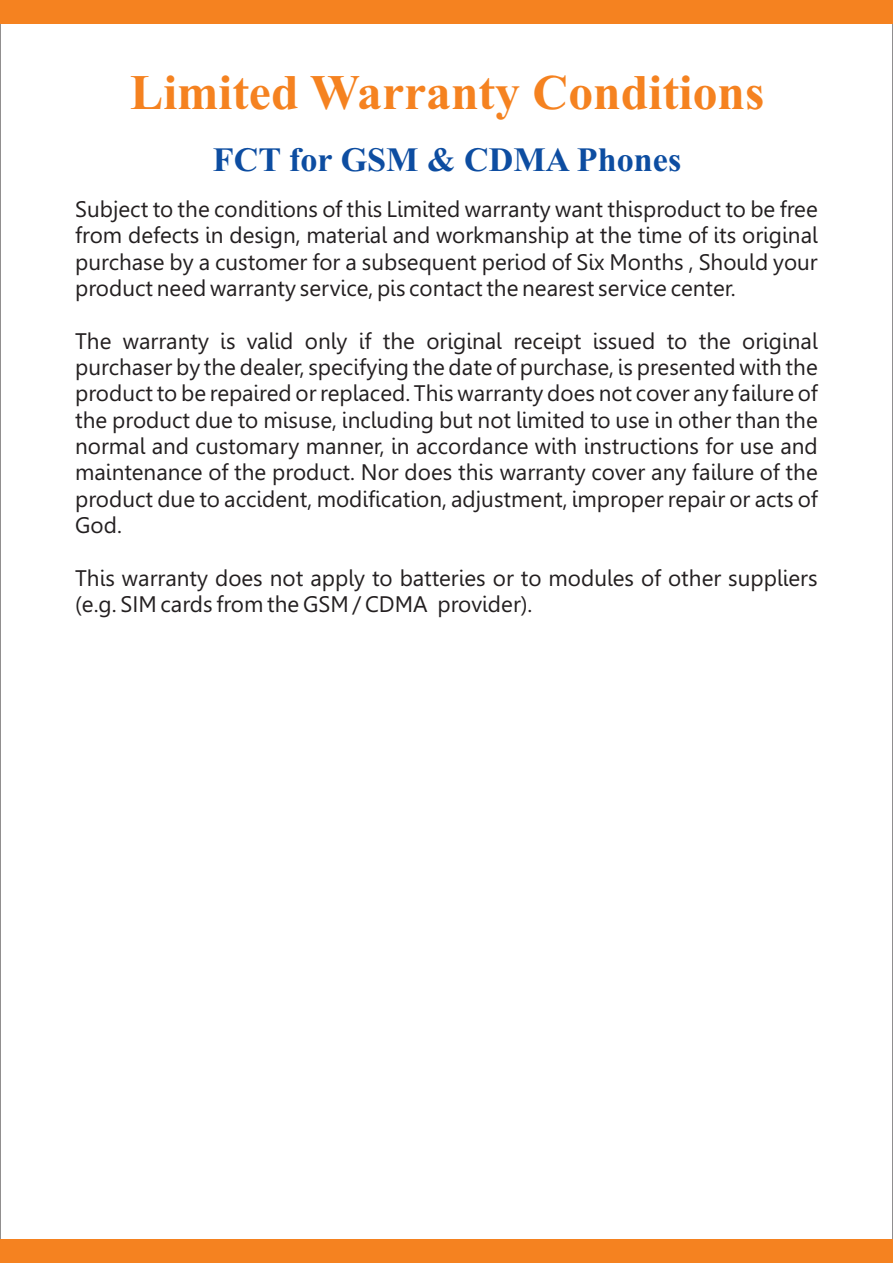
<style>
.page{position:relative;width:893px;height:1263px;background:#fff}
.page>*{position:absolute;margin:0;border:0;box-sizing:border-box;transform-origin:0 0}
.t1{font:700 49.65px "Times New Roman";color:#f58220}
.t2{font:700 34.2px "Times New Roman";color:#0d4da1}
.t3{font:22.5px/26.4px "Gisha";color:#231f20;text-align:justify}
</style>
<div class="page">
<div style="left:0;top:0;width:893px;height:24px;background:#f58220"></div>
<div style="left:0;top:1239px;width:893px;height:24px;background:#f58220"></div>
<h1 class="t1" style="left:130px;top:75px;width:636px">Limited Warranty Conditions</h1>
<h2 class="t2" style="left:213px;top:148px;width:470px">FCT for GSM &amp; CDMA Phones</h2>
<p class="t3" style="left:75px;top:198px;width:744px">Subject to the conditions of this Limited warranty want thisproduct to be free from defects in design, material and workmanship at the time of its original purchase by a customer for a subsequent period of Six Months , Should your product need warranty service, pis contact the nearest service center.</p>
<p class="t3" style="left:75px;top:330px;width:744px">The warranty is valid only if the original receipt issued to the original purchaser by the dealer, specifying the date of purchase, is presented with the product to be repaired or replaced. This warranty does not cover any failure of the product due to misuse, including but not limited to use in other than the normal and customary manner, in accordance with instructions for use and maintenance of the product. Nor does this warranty cover any failure of the product due to accident, modification, adjustment, improper repair or acts of God.</p>
<p class="t3" style="left:75px;top:567px;width:744px">This warranty does not apply to batteries or to modules of other suppliers (e.g. SIM cards from the GSM / CDMA provider).</p>
</div>
